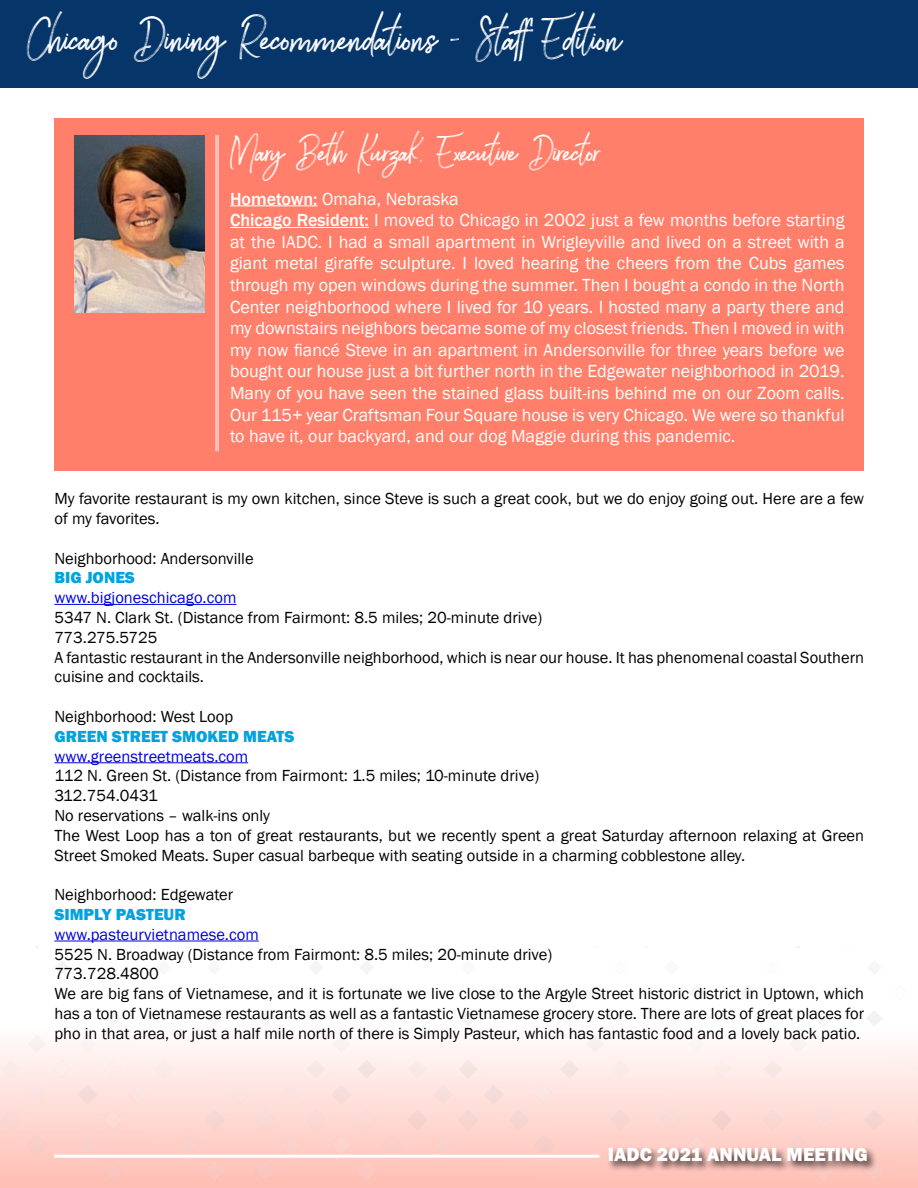
<style>
.page{position:relative;width:918px;height:1188px;background:#fff}
.page>*{position:absolute;margin:0;border:0;box-sizing:border-box;transform-origin:0 0}
.t1{font:48px "Brownhill Script";color:#fff}
.t2{font:37.5px "Brownhill Script";color:#fff}
.t3{font:800 19.5px "Franklin Gothic";color:#fff}
.t4{font:18px/21.6px "Franklin Gothic";color:#fff}
.t5{font:16.5px/19.8px "Franklin Gothic";color:#000}
.t6{font:16.5px "Franklin Gothic";color:#0000d9}
.t7{font:800 16.5px "Franklin Gothic";color:#00a3e0}
.s1{font-weight:500}
</style>
<div class="page">
<div style="left:0;top:1012px;width:918px;height:176px;background:#ffbfb5"></div>
<img style="left:0;top:947px;width:918px;height:232px">
<hr style="left:54px;top:1155px;width:545px;height:3px;background:#fff">
<div style="left:607px;top:1146px;width:270px;height:26px;background:#000;opacity:.75"></div>
<div style="left:0;top:0;width:918px;height:87px;background:#063569"></div>
<hr style="left:54px;top:604px;width:182px;height:1px;background:#0000d9">
<hr style="left:54px;top:762px;width:194px;height:1px;background:#0000d9">
<hr style="left:54px;top:941px;width:205px;height:1px;background:#0000d9">
<div style="left:54px;top:118px;width:810px;height:353px;background:#ff7f6a"></div>
<img style="left:74px;top:135px;width:130px;height:177px">
<hr style="left:230px;top:205px;width:88px;height:1px;background:#fff">
<hr style="left:230px;top:227px;width:139px;height:1px;background:#fff">
<hr style="left:218px;top:135px;width:1px;height:316px;background:#fff">
<hr style="left:216px;top:135px;width:1px;height:316px;background:#fff">
<h1 class="t1" style="left:27px;top:6px;width:596px">Chicago Dining Recommendations - Staff Edition</h1>
<h2 class="t2" style="left:230px;top:126px;width:372px">Mary Beth Kurzak, Executive Director</h2>
<p class="t4" style="left:230px;top:188px;width:616px"><span class="s1">Hometown:</span> Omaha, Nebraska<br><span class="s1">Chicago Resident:</span> I moved to Chicago in 2002 just a few months before starting at the IADC. I had a small apartment in Wrigleyville and lived on a street with a giant metal giraffe sculpture. I loved hearing the cheers from the Cubs games through my open windows during the summer. Then I bought a condo in the North Center neighborhood where I lived for 10 years. I hosted many a party there and my downstairs neighbors became some of my closest friends. Then I moved in with my now fiancé Steve in an apartment in Andersonville for three years before we bought our house just a bit further north in the Edgewater neighborhood in 2019.<br>Many of you have seen the stained glass built-ins behind me on our Zoom calls.<br>Our 115+ year Craftsman Four Square house is very Chicago. We were so thankful to have it, our backyard, and our dog Maggie during this pandemic.</p>
<p class="t5" style="left:54px;top:489px;width:811px">My favorite restaurant is my own kitchen, since Steve is such a great cook, but we do enjoy going out. Here are a few of my favorites.</p>
<p class="t5" style="left:54px;top:549px;width:201px">Neighborhood: Andersonville</p>
<p class="t7" style="left:54px;top:567px;width:82px">BIG JONES</p>
<p class="t6" style="left:54px;top:587px;width:184px">www.bigjoneschicago.com</p>
<p class="t5" style="left:54px;top:608px;width:811px">5347 N. Clark St. (Distance from Fairmont: 8.5 miles; 20-minute drive)<br>773.275.5725<br>A fantastic restaurant in the Andersonville neighborhood, which is near our house. It has phenomenal coastal Southern cuisine and cocktails.</p>
<p class="t5" style="left:54px;top:707px;width:180px">Neighborhood: West Loop</p>
<p class="t7" style="left:54px;top:726px;width:242px">GREEN STREET SMOKED MEATS</p>
<p class="t6" style="left:54px;top:746px;width:195px">www.greenstreetmeats.com</p>
<p class="t5" style="left:54px;top:766px;width:811px">112 N. Green St. (Distance from Fairmont: 1.5 miles; 10-minute drive)<br>312.754.0431<br>No reservations – walk-ins only<br>The West Loop has a ton of great restaurants, but we recently spent a great Saturday afternoon relaxing at Green Street Smoked Meats. Super casual barbeque with seating outside in a charming cobblestone alley.</p>
<p class="t5" style="left:54px;top:885px;width:180px">Neighborhood: Edgewater</p>
<p class="t7" style="left:54px;top:904px;width:133px">SIMPLY PASTEUR</p>
<p class="t6" style="left:54px;top:924px;width:206px">www.pasteurvietnamese.com</p>
<p class="t5" style="left:54px;top:945px;width:811px">5525 N. Broadway (Distance from Fairmont: 8.5 miles; 20-minute drive)<br>773.728.4800<br>We are big fans of Vietnamese, and it is fortunate we live close to the Argyle Street historic district in Uptown, which has a ton of Vietnamese restaurants as well as a fantastic Vietnamese grocery store. There are lots of great places for pho in that area, or just a half mile north of there is Simply Pasteur, which has fantastic food and a lovely back patio.</p>
<p class="t3" style="left:608px;top:1142px;width:262px">IADC 2021 ANNUAL MEETING</p>
</div>
